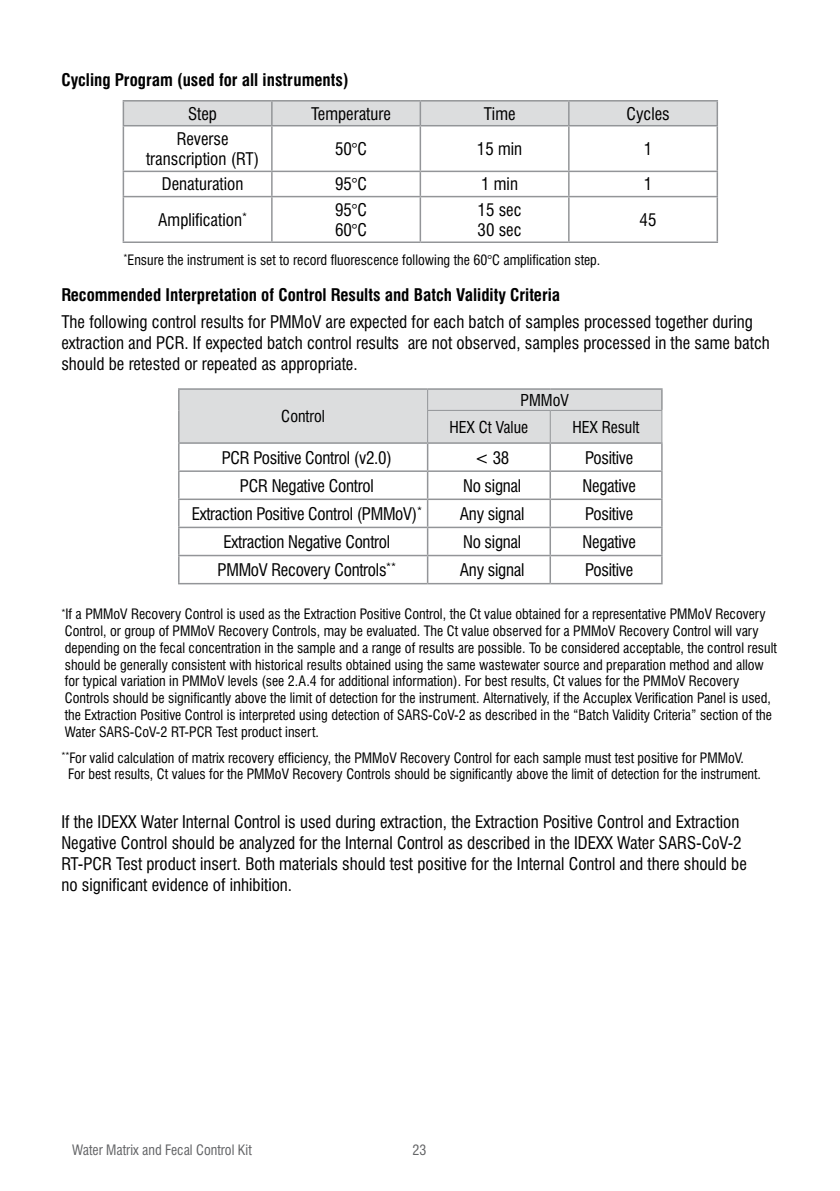
<style>
.page{position:relative;width:840px;height:1191px;background:#fff}
.page>*{position:absolute;margin:0;border:0;box-sizing:border-box;transform-origin:0 0}
.t1{font:condensed 17px/21px "Swiss 721 BT";color:#000}
.t2{font:700 condensed 17px "Swiss 721 BT";color:#000}
.t3{font:condensed 16px/26.8px "Swiss 721 BT";color:#000}
.t4{font:condensed 14px/16.8px "Swiss 721 BT";color:#000}
.t5{font:condensed 14px "Swiss 721 BT";color:#636466}
</style>
<div class="page">
<hr style="left:122px;top:100px;width:150px;height:2px;background:#939598">
<hr style="left:122px;top:102px;width:2px;height:23px;background:#939598">
<hr style="left:272px;top:100px;width:148px;height:2px;background:#939598">
<hr style="left:420px;top:100px;width:148px;height:2px;background:#939598">
<hr style="left:568px;top:100px;width:149px;height:2px;background:#939598">
<hr style="left:122px;top:126px;width:2px;height:45px;background:#939598">
<hr style="left:122px;top:172px;width:2px;height:24px;background:#939598">
<hr style="left:122px;top:197px;width:2px;height:44px;background:#939598">
<div style="left:123px;top:101px;width:594px;height:24px;background:#dcddde"></div>
<hr style="left:271px;top:126px;width:1px;height:45px;background:#939598">
<hr style="left:419px;top:126px;width:2px;height:45px;background:#939598">
<hr style="left:567px;top:126px;width:2px;height:45px;background:#939598">
<hr style="left:716px;top:126px;width:1px;height:45px;background:#939598">
<svg style="left:271px;top:172px;width:1px;height:24px"></svg>
<hr style="left:419px;top:172px;width:2px;height:24px;background:#939598">
<hr style="left:567px;top:172px;width:2px;height:24px;background:#939598">
<svg style="left:716px;top:172px;width:1px;height:24px"></svg>
<hr style="left:271px;top:197px;width:1px;height:44px;background:#939598">
<hr style="left:419px;top:197px;width:2px;height:44px;background:#939598">
<hr style="left:567px;top:197px;width:2px;height:44px;background:#939598">
<hr style="left:716px;top:197px;width:1px;height:44px;background:#939598">
<hr style="left:122px;top:171px;width:150px;height:1px;background:#939598">
<hr style="left:272px;top:171px;width:148px;height:1px;background:#939598">
<hr style="left:420px;top:171px;width:148px;height:1px;background:#939598">
<hr style="left:568px;top:171px;width:149px;height:1px;background:#939598">
<hr style="left:122px;top:196px;width:150px;height:1px;background:#939598">
<hr style="left:272px;top:196px;width:148px;height:1px;background:#939598">
<hr style="left:420px;top:196px;width:148px;height:1px;background:#939598">
<hr style="left:568px;top:196px;width:149px;height:1px;background:#939598">
<hr style="left:122px;top:241px;width:150px;height:2px;background:#939598">
<hr style="left:272px;top:241px;width:148px;height:2px;background:#939598">
<hr style="left:420px;top:241px;width:148px;height:2px;background:#939598">
<hr style="left:568px;top:241px;width:149px;height:2px;background:#939598">
<hr style="left:122px;top:125px;width:150px;height:1px;background:#939598">
<hr style="left:272px;top:125px;width:148px;height:1px;background:#939598">
<hr style="left:420px;top:125px;width:148px;height:1px;background:#939598">
<hr style="left:568px;top:125px;width:149px;height:1px;background:#939598">
<hr style="left:660px;top:444px;width:2px;height:26px;background:#939598">
<hr style="left:178px;top:583px;width:249px;height:1px;background:#939598">
<hr style="left:427px;top:583px;width:123px;height:1px;background:#939598">
<hr style="left:550px;top:583px;width:112px;height:1px;background:#939598">
<hr style="left:178px;top:388px;width:249px;height:2px;background:#939598">
<hr style="left:427px;top:388px;width:123px;height:2px;background:#939598">
<hr style="left:550px;top:388px;width:112px;height:2px;background:#939598">
<hr style="left:660px;top:390px;width:2px;height:20px;background:#939598">
<hr style="left:550px;top:410px;width:112px;height:1px;background:#939598">
<hr style="left:661px;top:411px;width:1px;height:31px;background:#939598">
<hr style="left:550px;top:442px;width:112px;height:2px;background:#939598">
<hr style="left:550px;top:470px;width:112px;height:2px;background:#939598">
<hr style="left:660px;top:472px;width:2px;height:26px;background:#939598">
<hr style="left:550px;top:498px;width:112px;height:2px;background:#939598">
<hr style="left:660px;top:500px;width:2px;height:26px;background:#939598">
<hr style="left:550px;top:526px;width:112px;height:2px;background:#939598">
<hr style="left:660px;top:528px;width:2px;height:27px;background:#939598">
<hr style="left:550px;top:555px;width:112px;height:1px;background:#939598">
<svg style="left:178px;top:389px;width:483px;height:194px"></svg>
<hr style="left:660px;top:556px;width:2px;height:27px;background:#939598">
<hr style="left:426px;top:444px;width:2px;height:26px;background:#939598">
<p class="t2" style="left:61px;top:69px;width:288px">Cycling Program (used for all instruments)</p>
<p class="t1" style="left:188px;top:103px;width:30px">Step</p>
<p class="t1" style="left:311px;top:103px;width:81px">Temperature</p>
<p class="t1" style="left:483px;top:103px;width:33px">Time</p>
<p class="t1" style="left:626px;top:103px;width:45px">Cycles</p>
<p class="t1" style="left:146px;top:128px;width:114px;line-height:20.4px;text-align:center">Reverse transcription (RT)</p>
<p class="t1" style="left:335px;top:138px;width:34px">50°C</p>
<p class="t1" style="left:476px;top:138px;width:47px">15 min</p>
<p class="t1" style="left:643px;top:138px;width:10px">1</p>
<p class="t1" style="left:162px;top:174px;width:83px">Denaturation</p>
<p class="t1" style="left:335px;top:174px;width:34px">95°C</p>
<p class="t1" style="left:481px;top:174px;width:38px">1 min</p>
<p class="t1" style="left:643px;top:174px;width:10px">1</p>
<p class="t1" style="left:158px;top:209px;width:90px">Amplification<sup>*</sup></p>
<p class="t1" style="left:335px;top:199px;width:34px;line-height:20.4px">95°C<br>60°C</p>
<p class="t1" style="left:477px;top:199px;width:46px;line-height:20.4px">15 sec<br>30 sec</p>
<p class="t1" style="left:639px;top:209px;width:18px">45</p>
<p class="t4" style="left:123px;top:251px;width:478px"><sup>*</sup>Ensure the instrument is set to record fluorescence following the 60°C amplification step.</p>
<p class="t2" style="left:61px;top:285px;width:500px">Recommended Interpretation of Control Results and Batch Validity Criteria</p>
<p class="t1" style="left:61px;top:311px;width:709px">The following control results for PMMoV are expected for each batch of samples processed together during extraction and PCR. If expected batch control results are not observed, samples processed in the same batch should be retested or repeated as appropriate.</p>
<p class="t3" style="left:281px;top:403px;width:45px">Control</p>
<p class="t3" style="left:449px;top:387px;width:121px;text-indent:71px">PMMoV<br>HEX Ct Value</p>
<p class="t3" style="left:572px;top:413px;width:68px">HEX Result</p>
<p class="t1" style="left:222px;top:447px;width:171px">PCR Positive Control (v2.0)</p>
<p class="t1" style="left:474px;top:447px;width:36px">&lt; 38</p>
<p class="t1" style="left:585px;top:447px;width:49px">Positive</p>
<p class="t1" style="left:240px;top:475px;width:135px">PCR Negative Control</p>
<p class="t1" style="left:463px;top:475px;width:60px">No signal</p>
<p class="t1" style="left:582px;top:475px;width:55px">Negative</p>
<p class="t1" style="left:191px;top:503px;width:232px">Extraction Positive Control (PMMoV)<sup>*</sup></p>
<p class="t1" style="left:459px;top:503px;width:66px">Any signal</p>
<p class="t1" style="left:585px;top:503px;width:49px">Positive</p>
<p class="t1" style="left:223px;top:531px;width:168px">Extraction Negative Control</p>
<p class="t1" style="left:463px;top:531px;width:60px">No signal</p>
<p class="t1" style="left:582px;top:531px;width:55px">Negative</p>
<p class="t1" style="left:217px;top:559px;width:180px">PMMoV Recovery Controls<sup>**</sup></p>
<p class="t1" style="left:459px;top:559px;width:66px">Any signal</p>
<p class="t1" style="left:585px;top:559px;width:49px">Positive</p>
<p class="t4" style="left:61px;top:606px;width:716px"><sup>*</sup>If a PMMoV Recovery Control is used as the Extraction Positive Control, the Ct value obtained for a representative PMMoV Recovery Control, or group of PMMoV Recovery Controls, may be evaluated. The Ct value observed for a PMMoV Recovery Control will vary depending on the fecal concentration in the sample and a range of results are possible. To be considered acceptable, the control result should be generally consistent with historical results obtained using the same wastewater source and preparation method and allow for typical variation in PMMoV levels (see 2.A.4 for additional information). For best results, Ct values for the PMMoV Recovery Controls should be significantly above the limit of detection for the instrument. Alternatively, if the Accuplex Verification Panel is used, the Extraction Positive Control is interpreted using detection of SARS-CoV-2 as described in the “Batch Validity Criteria” section of the Water SARS-CoV-2 RT-PCR Test product insert.</p>
<p class="t4" style="left:68px;top:749px;width:693px;text-indent:-7px"><sup>**</sup>For valid calculation of matrix recovery efficiency, the PMMoV Recovery Control for each sample must test positive for PMMoV.<br>For best results, Ct values for the PMMoV Recovery Controls should be significantly above the limit of detection for the instrument.</p>
<p class="t1" style="left:61px;top:811px;width:686px">If the IDEXX Water Internal Control is used during extraction, the Extraction Positive Control and Extraction Negative Control should be analyzed for the Internal Control as described in the IDEXX Water SARS-CoV-2<br>RT-PCR Test product insert. Both materials should test positive for the Internal Control and there should be no significant evidence of inhibition.</p>
<p class="t5" style="left:72px;top:1141px;width:181px">Water Matrix and Fecal Control Kit</p>
<p class="t5" style="left:412px;top:1141px;width:15px">23</p>
</div>
